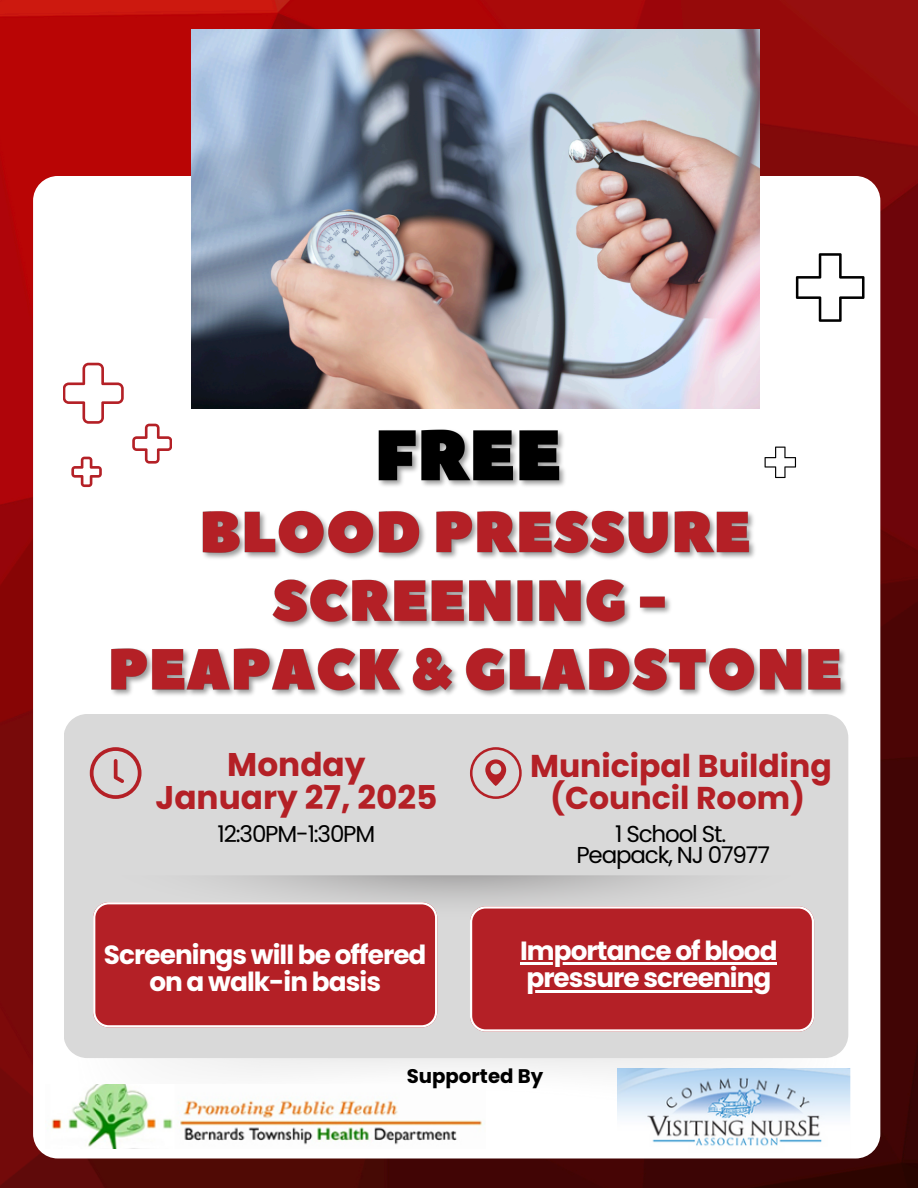
<style>
.page{position:relative;width:918px;height:1188px;background:#fff}
.page>*{position:absolute;margin:0;border:0;box-sizing:border-box;transform-origin:0 0}
.t1{font:700 32.85px/32.8px "Poppins";color:#b42026;text-align:center}
.t2{font:700 31.5px/31.5px "Poppins";color:#b42026;text-align:center}
.t3{font:700 26.25px/27.2px "Poppins";letter-spacing:-.035em;color:#fff;text-align:center}
.t4{font:22.95px/21px "Poppins";letter-spacing:-.05em;color:#000;text-align:center}
.t5{font:700 19.8px "Poppins";color:#000}
</style>
<div class="page">
<img style="left:0;top:0;width:918px;height:1188px">
<div style="left:33px;top:176px;width:847px;height:982px;background:#fff;border-radius:25px"></div>
<div style="left:64px;top:714px;width:784px;height:344px;background:#d9d9d9"></div>
<img style="left:64px;top:875px;width:785px;height:54px">
<div style="left:93px;top:902px;width:344px;height:125px;background:#b42026"></div>
<svg style="left:90px;top:747px;width:52px;height:52px;background:#cfabad"></svg>
<svg style="left:470px;top:747px;width:52px;height:52px;background:#cfa9ab"></svg>
<svg style="left:796px;top:253px;width:69px;height:69px"></svg>
<svg style="left:63px;top:363px;width:61px;height:61px"></svg>
<svg style="left:71px;top:457px;width:31px;height:30px"></svg>
<img style="left:191px;top:30px;width:568px;height:378px">
<img style="left:105px;top:408px;width:741px;height:288px">
<img style="left:51px;top:1084px;width:434px;height:64px">
<div style="left:470px;top:906px;width:344px;height:125px;background:#b42026"></div>
<img style="left:618px;top:1069px;width:233px;height:77px">
<hr style="left:520px;top:963px;width:257px;height:2px;background:#fff">
<hr style="left:526px;top:990px;width:244px;height:3px;background:#fff">
<p class="t1" style="left:155px;top:748px;width:284px">Monday<br>January 27, 2025</p>
<p class="t2" style="left:530px;top:750px;width:303px">Municipal Building (Council Room)</p>
<p class="t4" style="left:218px;top:823px;width:159px">12:30PM-1:30PM</p>
<p class="t4" style="left:576px;top:824px;width:195px">1 School St.<br>Peapack, NJ 07977</p>
<h2 class="t3" style="left:104px;top:941px;width:324px">Screenings will be offered on a walk-in basis</h2>
<h4 class="t3" style="left:520px;top:937px;width:259px">Importance of blood</h4>
<p class="t3" style="left:526px;top:965px;width:246px">pressure screening</p>
<p class="t5" style="left:407px;top:1062px;width:138px">Supported By</p>
</div>
